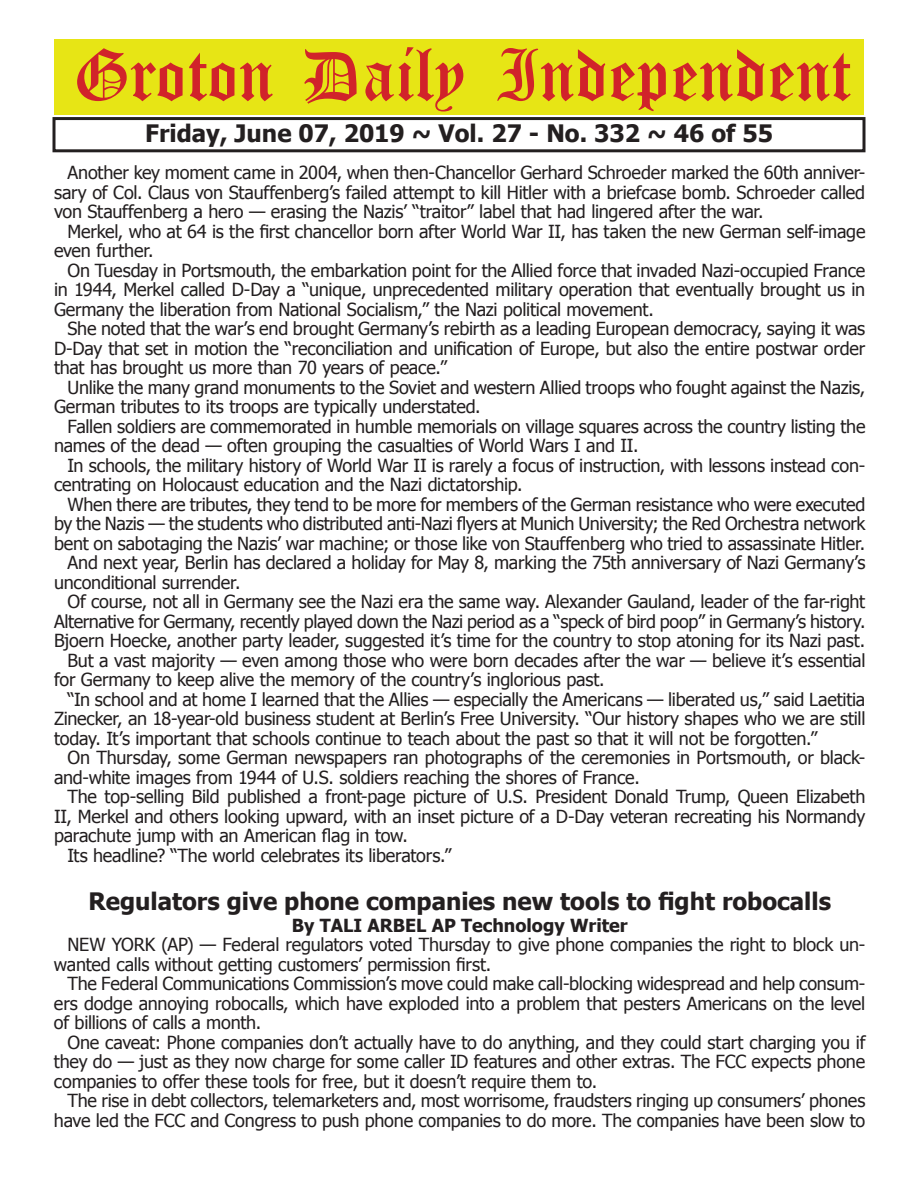
<style>
.page{position:relative;width:918px;height:1188px;background:#fff}
.page>*{position:absolute;margin:0;border:0;box-sizing:border-box;transform-origin:0 0}
.t1{font:54px "Old English Five";color:#d1232a}
.t2{font:700 24px "Tahoma";color:#231f20}
.t3{font:18px/19.5px "Tahoma";letter-spacing:-.015em;color:#231f20;text-align:justify}
.t4{font:700 18px "Tahoma";color:#231f20}
</style>
<div class="page">
<div style="left:52px;top:117px;width:814px;height:35px;border:3px solid #231f20"></div>
<div style="left:54px;top:40px;width:810px;height:75px;background:#e7e515"></div>
<h1 class="t1" style="left:73px;top:50px;width:779px">Groton Daily Independent</h1>
<h2 class="t2" style="left:145px;top:116px;width:629px">Friday, June 07, 2019 ~ Vol. 27 - No. 332 ~ 46 of 55</h2>
<p class="t3" style="left:54px;top:162px;width:813px;text-indent:14px">Another key moment came in 2004, when then-Chancellor Gerhard Schroeder marked the 60th anniver&shy;sary of Col. Claus von Stauffenberg’s failed attempt to kill Hitler with a briefcase bomb. Schroeder called von Stauffenberg a hero — erasing the Nazis’ “traitor” label that had lingered after the war.</p>
<p class="t3" style="left:54px;top:221px;width:813px;text-indent:14px">Merkel, who at 64 is the first chancellor born after World War II, has taken the new German self-image even further.</p>
<p class="t3" style="left:54px;top:260px;width:813px;text-indent:14px">On Tuesday in Portsmouth, the embarkation point for the Allied force that invaded Nazi-occupied France in 1944, Merkel called D-Day a “unique, unprecedented military operation that eventually brought us in Germany the liberation from National Socialism,” the Nazi political movement.</p>
<p class="t3" style="left:54px;top:318px;width:813px;text-indent:14px">She noted that the war’s end brought Germany’s rebirth as a leading European democracy, saying it was D-Day that set in motion the “reconciliation and unification of Europe, but also the entire postwar order that has brought us more than 70 years of peace.”</p>
<p class="t3" style="left:54px;top:377px;width:813px;text-indent:14px">Unlike the many grand monuments to the Soviet and western Allied troops who fought against the Nazis,<br>German tributes to its troops are typically understated.</p>
<p class="t3" style="left:54px;top:416px;width:813px;text-indent:14px">Fallen soldiers are commemorated in humble memorials on village squares across the country listing the names of the dead — often grouping the casualties of World Wars I and II.</p>
<p class="t3" style="left:54px;top:455px;width:813px;text-indent:14px">In schools, the military history of World War II is rarely a focus of instruction, with lessons instead con&shy;centrating on Holocaust education and the Nazi dictatorship.</p>
<p class="t3" style="left:68px;top:494px;width:799px">When there are tributes, they tend to be more for members of the German resistance who were executed</p>
<p class="t3" style="left:54px;top:513px;width:813px">by the Nazis — the students who distributed anti-Nazi flyers at Munich University; the Red Orchestra network</p>
<p class="t3" style="left:54px;top:533px;width:813px">bent on sabotaging the Nazis’ war machine; or those like von Stauffenberg who tried to assassinate Hitler.</p>
<p class="t3" style="left:68px;top:552px;width:800px">And next year, Berlin has declared a holiday for May 8, marking the 75th anniversary of Nazi Germany’s</p>
<p class="t3" style="left:54px;top:572px;width:188px">unconditional surrender.</p>
<p class="t3" style="left:68px;top:591px;width:799px">Of course, not all in Germany see the Nazi era the same way. Alexander Gauland, leader of the far-right</p>
<p class="t3" style="left:54px;top:611px;width:813px">Alternative for Germany, recently played down the Nazi period as a “speck of bird poop” in Germany’s history.</p>
<p class="t3" style="left:54px;top:630px;width:813px">Bjoern Hoecke, another party leader, suggested it’s time for the country to stop atoning for its Nazi past.</p>
<p class="t3" style="left:68px;top:650px;width:799px">But a vast majority — even among those who were born decades after the war — believe it’s essential</p>
<p class="t3" style="left:54px;top:669px;width:552px">for Germany to keep alive the memory of the country’s inglorious past.</p>
<p class="t3" style="left:68px;top:689px;width:799px">“In school and at home I learned that the Allies — especially the Americans — liberated us,” said Laetitia</p>
<p class="t3" style="left:54px;top:708px;width:813px">Zinecker, an 18-year-old business student at Berlin’s Free University. “Our history shapes who we are still</p>
<p class="t3" style="left:54px;top:728px;width:765px">today. It’s important that schools continue to teach about the past so that it will not be forgotten.”</p>
<p class="t3" style="left:68px;top:747px;width:799px">On Thursday, some German newspapers ran photographs of the ceremonies in Portsmouth, or black-</p>
<p class="t3" style="left:54px;top:766px;width:587px">and-white images from 1944 of U.S. soldiers reaching the shores of France.</p>
<p class="t3" style="left:68px;top:786px;width:799px">The top-selling Bild published a front-page picture of U.S. President Donald Trump, Queen Elizabeth</p>
<p class="t3" style="left:54px;top:805px;width:813px">II, Merkel and others looking upward, with an inset picture of a D-Day veteran recreating his Normandy</p>
<p class="t3" style="left:54px;top:825px;width:355px">parachute jump with an American flag in tow.</p>
<p class="t3" style="left:68px;top:844px;width:385px">Its headline? “The world celebrates its liberators.”</p>
<h2 class="t2" style="left:88px;top:885px;width:744px">Regulators give phone companies new tools to fight robocalls</h2>
<p class="t4" style="left:292px;top:913px;width:338px">By TALI ARBEL AP Technology Writer</p>
<p class="t3" style="left:54px;top:934px;width:813px;text-indent:14px">NEW YORK (AP) — Federal regulators voted Thursday to give phone companies the right to block un&shy;wanted calls without getting customers’ permission first.</p>
<p class="t3" style="left:54px;top:973px;width:813px;text-indent:14px">The Federal Communications Commission’s move could make call-blocking widespread and help consum&shy;ers dodge annoying robocalls, which have exploded into a problem that pesters Americans on the level of billions of calls a month.</p>
<p class="t3" style="left:54px;top:1032px;width:813px;text-indent:14px">One caveat: Phone companies don’t actually have to do anything, and they could start charging you if they do — just as they now charge for some caller ID features and other extras. The FCC expects phone companies to offer these tools for free, but it doesn’t require them to.</p>
<p class="t3" style="left:54px;top:1090px;width:813px;text-align:right">The rise in debt collectors, telemarketers and, most worrisome, fraudsters ringing up consumers’ phones have led the FCC and Congress to push phone companies to do more. The companies have been slow to</p>
</div>
